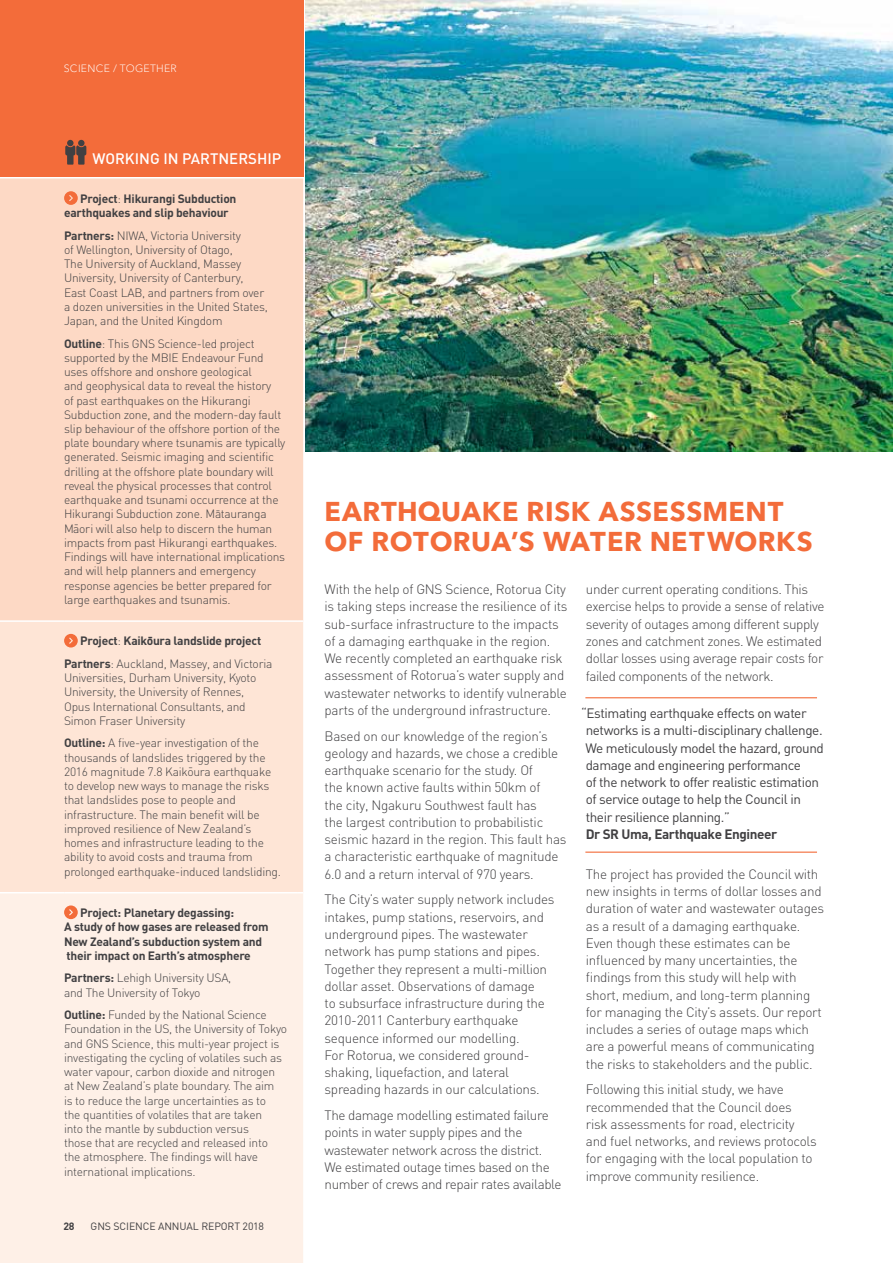
<style>
.page{position:relative;width:893px;height:1263px;background:#fff}
.page>*{position:absolute;margin:0;border:0;box-sizing:border-box;transform-origin:0 0}
.t1{font:700 27px/30px "Avenir Next LT Pro";letter-spacing:.015em;color:#f36c3a}
.t2{font:500 15px "DIN";color:#fff}
.t3{font:300 13.5px/17.2px "DIN";letter-spacing:-.02em;color:#414042}
.t4{font:13.5px/17.2px "DIN";letter-spacing:-.03em;color:#414042}
.t5{font:700 13.5px "DIN";letter-spacing:-.03em;color:#414042}
.t6{font:300 12px/14.2px "DIN";letter-spacing:-.02em;color:#414042}
.t7{font:700 12px/14.2px "DIN";letter-spacing:-.02em;color:#414042}
.t8{font:10.5px "DIN";letter-spacing:-.01em;color:#414042}
.t9{font:300 10.5px "Avenir Next LT Pro";letter-spacing:.025em;color:#fff}
.t10{font:700 10.5px "DIN";color:#414042}
.s1{font-weight:300}
.s2{font-weight:700}
</style>
<div class="page">
<div style="left:0;top:0;width:303px;height:177px;background:#f36c3a"></div>
<img style="left:305px;top:0;width:588px;height:451px">
<div style="left:0;top:178px;width:303px;height:442px;background:#fdd9c5"></div>
<div style="left:0;top:622px;width:303px;height:270px;background:#fee5d6"></div>
<div style="left:0;top:893px;width:303px;height:370px;background:#fef0e7"></div>
<svg style="left:64px;top:191px;width:14px;height:14px"></svg>
<svg style="left:64px;top:634px;width:14px;height:13px"></svg>
<svg style="left:64px;top:905px;width:14px;height:14px"></svg>
<div style="left:67px;top:140px;width:7px;height:6px;background:#414042;border-radius:50%"></div>
<svg style="left:65px;top:145px;width:21px;height:20px"></svg>
<div style="left:78px;top:140px;width:7px;height:6px;background:#414042;border-radius:50%"></div>
<hr style="left:585px;top:697px;width:232px;height:1px;background:#f36c3a">
<hr style="left:585px;top:851px;width:232px;height:2px;background:#f36c3a">
<p class="t9" style="left:64px;top:60px;width:115px">SCIENCE / TOGETHER</p>
<p class="t2" style="left:92px;top:149px;width:190px">WORKING IN PARTNERSHIP</p>
<p class="t7" style="left:64px;top:191px;width:174px;text-indent:16px">Project<span class="s1">:</span> Hikurangi Subduction earthquakes and slip behaviour</p>
<p class="t6" style="left:64px;top:228px;width:205px"><span class="s2">Partners:</span> NIWA, Victoria University<br>of Wellington, University of Otago,<br>The University of Auckland, Massey University, University of Canterbury, East Coast LAB, and partners from over a dozen universities in the United States, Japan, and the United Kingdom</p>
<p class="t6" style="left:64px;top:336px;width:223px"><span class="s2">Outline</span>: This GNS Science-led project supported by the MBIE Endeavour Fund uses offshore and onshore geological<br>and geophysical data to reveal the history<br>of past earthquakes on the Hikurangi Subduction zone, and the modern-day fault slip behaviour of the offshore portion of the plate boundary where tsunamis are typically generated. Seismic imaging and scientific drilling at the offshore plate boundary will reveal the physical processes that control earthquake and tsunami occurrence at the Hikurangi Subduction zone. Ma-tauranga Ma-ori will also help to discern the human impacts from past Hikurangi earthquakes.<br>Findings will have international implications and will help planners and emergency response agencies be better prepared for large earthquakes and tsunamis.</p>
<p class="t7" style="left:64px;top:629px;width:210px;line-height:22.5px;text-align:center">Project<span class="s1">:</span> Kaiko-ura landslide project<br>Partners<span class="s1">: Auckland, Massey, and Victoria</span></p>
<p class="t6" style="left:64px;top:670px;width:194px">Universities, Durham University, Kyoto University, the University of Rennes, Opus International Consultants, and Simon Fraser University</p>
<p class="t6" style="left:64px;top:735px;width:218px"><span class="s2">Outline:</span> A five-year investigation of the thousands of landslides triggered by the 2016 magnitude 7.8 Kaiko-ura earthquake to develop new ways to manage the risks that landslides pose to people and infrastructure. The main benefit will be improved resilience of New Zealand’s homes and infrastructure leading to the ability to avoid costs and trauma from prolonged earthquake-induced landsliding.</p>
<p class="t7" style="left:64px;top:905px;width:206px;text-indent:16px">Project: Planetary degassing:<br>A study of how gases are released from New Zealand’s subduction system and their impact on Earth’s atmosphere</p>
<p class="t6" style="left:64px;top:970px;width:169px"><span class="s2">Partners:</span> Lehigh University USA, and The University of Tokyo</p>
<p class="t6" style="left:64px;top:1007px;width:225px"><span class="s2">Outline:</span> Funded by the National Science Foundation in the US, the University of Tokyo and GNS Science, this multi-year project is investigating the cycling of volatiles such as water vapour, carbon dioxide and nitrogen at New Zealand’s plate boundary. The aim<br>is to reduce the large uncertainties as to<br>the quantities of volatiles that are taken<br>into the mantle by subduction versus<br>those that are recycled and released into the atmosphere. The findings will have international implications.</p>
<p class="t10" style="left:63px;top:1219px;width:13px">28</p>
<p class="t8" style="left:91px;top:1220px;width:175px">GNS SCIENCE ANNUAL REPORT 2018</p>
<h1 class="t1" style="left:325px;top:496px;width:490px">EARTHQUAKE RISK ASSESSMENT<br>OF ROTORUA’S WATER NETWORKS</h1>
<p class="t3" style="left:325px;top:580px;width:244px">With the help of GNS Science, Rotorua City is taking steps increase the resilience of its sub-surface infrastructure to the impacts of a damaging earthquake in the region.<br>We recently completed an earthquake risk assessment of Rotorua’s water supply and wastewater networks to identify vulnerable parts of the underground infrastructure.</p>
<p class="t3" style="left:325px;top:727px;width:243px">Based on our knowledge of the region’s geology and hazards, we chose a credible earthquake scenario for the study. Of<br>the known active faults within 50km of<br>the city, Ngakuru Southwest fault has<br>the largest contribution to probabilistic seismic hazard in the region. This fault has a characteristic earthquake of magnitude 6.0 and a return interval of 970 years.</p>
<p class="t3" style="left:325px;top:890px;width:231px">The City’s water supply network includes intakes, pump stations, reservoirs, and underground pipes. The wastewater network has pump stations and pipes.<br>Together they represent a multi-million dollar asset. Observations of damage<br>to subsurface infrastructure during the 2010-2011 Canterbury earthquake sequence informed our modelling.<br>For Rotorua, we considered ground&shy;shaking, liquefaction, and lateral spreading hazards in our calculations.</p>
<p class="t3" style="left:325px;top:1106px;width:238px">The damage modelling estimated failure points in water supply pipes and the wastewater network across the district.<br>We estimated outage times based on the number of crews and repair rates available</p>
<p class="t3" style="left:586px;top:580px;width:240px">under current operating conditions. This exercise helps to provide a sense of relative severity of outages among different supply zones and catchment zones. We estimated dollar losses using average repair costs for failed components of the network.</p>
<p class="t4" style="left:586px;top:705px;width:240px;text-indent:-4px">“Estimating earthquake effects on water networks is a multi-disciplinary challenge.<br>We meticulously model the hazard, ground damage and engineering performance<br>of the network to offer realistic estimation of service outage to help the Council in their resilience planning.”</p>
<p class="t5" style="left:586px;top:825px;width:193px">Dr SR Uma, Earthquake Engineer</p>
<p class="t3" style="left:586px;top:865px;width:240px">The project has provided the Council with new insights in terms of dollar losses and duration of water and wastewater outages as a result of a damaging earthquake.<br>Even though these estimates can be influenced by many uncertainties, the findings from this study will help with short, medium, and long-term planning for managing the City’s assets. Our report includes a series of outage maps which are a powerful means of communicating the risks to stakeholders and the public.</p>
<p class="t3" style="left:586px;top:1080px;width:232px">Following this initial study, we have recommended that the Council does risk assessments for road, electricity and fuel networks, and reviews protocols for engaging with the local population to improve community resilience.</p>
</div>
